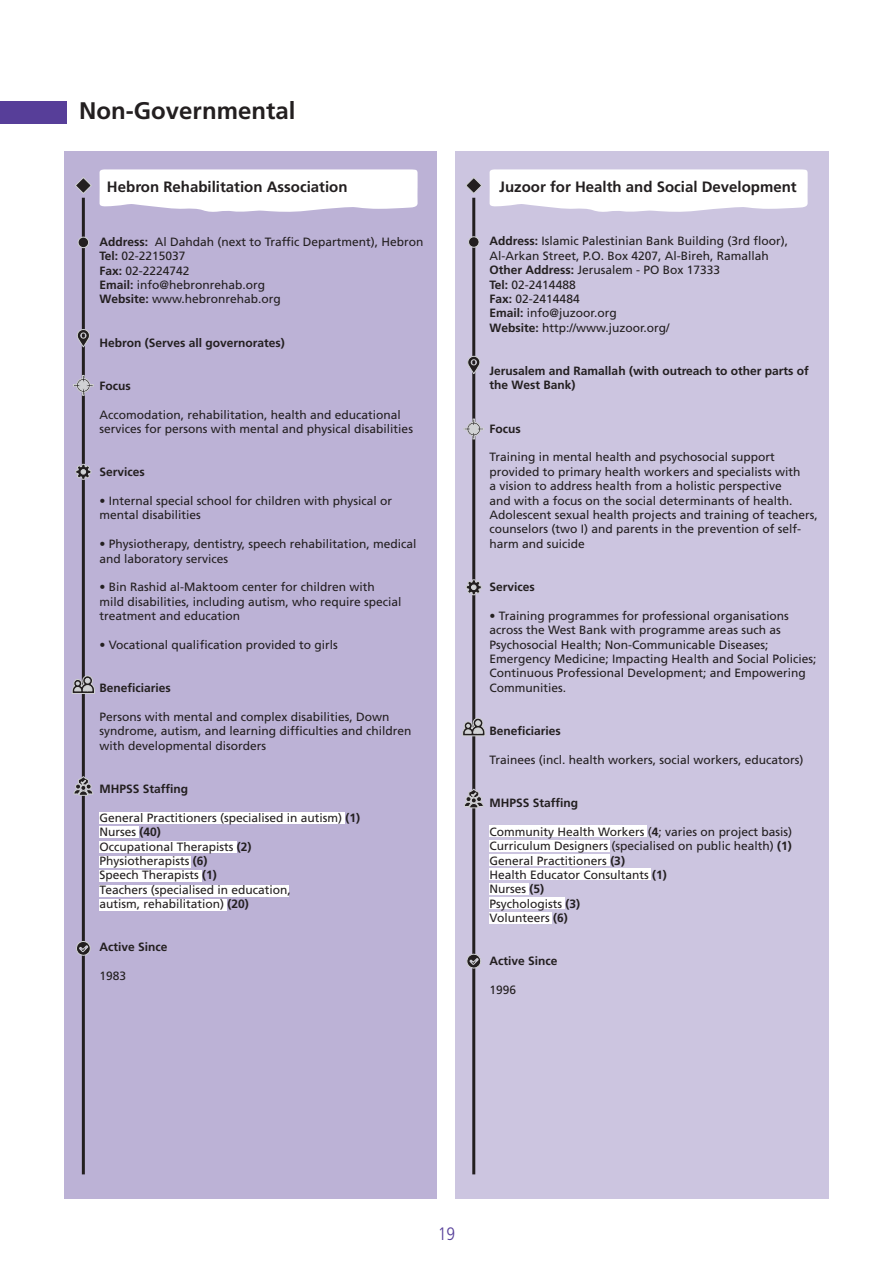
<style>
.page{position:relative;width:893px;height:1263px;background:#fff}
.page>*{position:absolute;margin:0;border:0;box-sizing:border-box;transform-origin:0 0}
.t1{font:700 24px "Frutiger LT Std";color:#231f20}
.t2{font:300 condensed 18px "Frutiger LT Std";color:#57409a}
.t3{font:700 15px "Frutiger LT Std";color:#231f20}
.t4{font:12px/14.4px "Frutiger LT Std";color:#231f20}
.t5{font:700 12px/14.4px "Frutiger LT Std";color:#231f20}
.s1{font-weight:700}
</style>
<div class="page">
<div style="left:455px;top:152px;width:374px;height:1047px;background:#ccc5e0"></div>
<div style="left:64px;top:152px;width:373px;height:1047px;background:#bcb2d6"></div>
<hr style="left:82px;top:198px;width:3px;height:976px;background:#231f20">
<hr style="left:472px;top:198px;width:3px;height:976px;background:#231f20">
<svg style="left:75px;top:177px;width:17px;height:17px"></svg>
<svg style="left:466px;top:177px;width:16px;height:17px"></svg>
<svg style="left:100px;top:169px;width:318px;height:43px"></svg>
<svg style="left:490px;top:169px;width:318px;height:43px"></svg>
<div style="left:78px;top:237px;width:11px;height:11px;background:#231f20;border-radius:50%"></div>
<div style="left:78px;top:237px;width:11px;height:11px;border:1px solid #d1d2d4;border-radius:50%"></div>
<div style="left:468px;top:237px;width:11px;height:10px;background:#231f20;border-radius:50%"></div>
<div style="left:468px;top:236px;width:11px;height:12px;border:1px solid #d1d2d4;border-radius:50%"></div>
<svg style="left:467px;top:356px;width:13px;height:19px"></svg>
<div style="left:489px;top:825px;width:157px;height:12px;background:#fff"></div>
<div style="left:489px;top:840px;width:121px;height:11px;background:#fff"></div>
<div style="left:489px;top:854px;width:121px;height:12px;background:#fff"></div>
<div style="left:489px;top:869px;width:162px;height:11px;background:#fff"></div>
<div style="left:489px;top:883px;width:40px;height:11px;background:#fff"></div>
<div style="left:489px;top:898px;width:75px;height:11px;background:#fff"></div>
<div style="left:489px;top:912px;width:63px;height:11px;background:#fff"></div>
<svg style="left:463px;top:419px;width:21px;height:20px"></svg>
<svg style="left:462px;top:718px;width:23px;height:26px"></svg>
<div style="left:0;top:101px;width:66px;height:23px;background:#573e99"></div>
<svg style="left:466px;top:575px;width:16px;height:20px"></svg>
<svg style="left:464px;top:788px;width:20px;height:32px"></svg>
<svg style="left:466px;top:945px;width:15px;height:24px"></svg>
<svg style="left:77px;top:329px;width:13px;height:19px"></svg>
<div style="left:99px;top:812px;width:246px;height:11px;background:#fff"></div>
<div style="left:99px;top:827px;width:40px;height:11px;background:#fff"></div>
<div style="left:99px;top:841px;width:138px;height:11px;background:#fff"></div>
<div style="left:99px;top:856px;width:92px;height:11px;background:#fff"></div>
<div style="left:99px;top:870px;width:103px;height:12px;background:#fff"></div>
<div style="left:99px;top:885px;width:190px;height:11px;background:#fff"></div>
<div style="left:99px;top:899px;width:128px;height:12px;background:#fff"></div>
<svg style="left:73px;top:375px;width:21px;height:21px"></svg>
<svg style="left:72px;top:675px;width:23px;height:27px"></svg>
<svg style="left:75px;top:460px;width:16px;height:20px"></svg>
<svg style="left:73px;top:775px;width:20px;height:32px"></svg>
<svg style="left:76px;top:932px;width:15px;height:24px"></svg>
<h1 class="t1" style="left:79px;top:96px;width:218px">Non-Governmental</h1>
<p class="t3" style="left:107px;top:178px;width:242px">Hebron Rehabilitation Association</p>
<p class="t3" style="left:499px;top:178px;width:299px">Juzoor for Health and Social Development</p>
<p class="t4" style="left:155px;top:234px;width:270px">Al Dahdah (next to Traffic Department ,) Hebron</p>
<p class="t4" style="left:100px;top:234px;width:183px"><span class="s1">Address:<br>Tel:</span> 02-2215037<br><span class="s1">Fax:</span> 02-2224742<br><span class="s1">Email:</span> info@hebronrehab.org<br><span class="s1">Website:</span> www.hebronrehab.org</p>
<p class="t5" style="left:100px;top:335px;width:187px">Hebron (Serves all governorates(</p>
<p class="t5" style="left:100px;top:378px;width:33px">Focus</p>
<p class="t4" style="left:100px;top:407px;width:315px">Accomodation, rehabilitation, health and educational services for persons with mental and physical disabilities</p>
<p class="t5" style="left:100px;top:465px;width:47px">Services</p>
<p class="t4" style="left:100px;top:494px;width:294px">• Internal special school for children with physical or mental disabilities</p>
<p class="t4" style="left:100px;top:537px;width:318px">• Physiotherapy, dentistry, speech rehabilitation, medical and laboratory services</p>
<p class="t4" style="left:100px;top:580px;width:304px">• Bin Rashid al-Maktoom center for children with mild disabilities, including autism, who require special treatment and education</p>
<p class="t4" style="left:100px;top:638px;width:240px">• Vocational qualification provided to girls</p>
<p class="t5" style="left:100px;top:681px;width:73px">Beneficiaries</p>
<p class="t4" style="left:100px;top:710px;width:313px">Persons with mental and complex disabilities, Down syndrome, autism, and learning difficulties and children with developmental disorders</p>
<p class="t5" style="left:100px;top:782px;width:90px">MHPSS Staffing</p>
<p class="t4" style="left:100px;top:810px;width:262px">General Practitioners (specialised in autism <span class="s1">(1)</span>(<br>Nurses <span class="s1">)40(<br></span>Occupational Therapists <span class="s1">(2)<br></span>Physiotherapists <span class="s1">(6)<br></span>Speech Therapists <span class="s1">(1)<br></span>Teachers (specialised in education,<br>autism, rehabilitation <span class="s1">)</span>( <span class="s1">20(</span></p>
<p class="t5" style="left:100px;top:940px;width:70px">Active Since</p>
<p class="t4" style="left:100px;top:969px;width:28px">1983</p>
<p class="t4" style="left:490px;top:234px;width:300px"><span class="s1">Address:</span> Islamic Palestinian Bank Building (3rd floor ,( Al-Arkan Street O. P, . Box 4207, Al-Bireh, Ramallah <span class="s1">Other Address:</span> Jerusalem - PO Box 17333<br><span class="s1">Tel:</span> 02-2414488<br><span class="s1">Fax:</span> 02-2414484<br><span class="s1">Email:</span> info@juzoor.org<br><span class="s1">Website:</span> http://www.juzoor.org/</p>
<p class="t5" style="left:490px;top:364px;width:321px">Jerusalem and Ramallah (with outreach to other parts of the West Bank(</p>
<p class="t5" style="left:490px;top:421px;width:33px">Focus</p>
<p class="t4" style="left:490px;top:450px;width:330px">Training in mental health and psychosocial support provided to primary health workers and specialists with<br>a vision to address health from a holistic perspective<br>and with a focus on the social determinants of health.<br>Adolescent sexual health projects and training of teachers,</p>
<p class="t4" style="left:490px;top:536px;width:97px">harm and suicide</p>
<p class="t4" style="left:490px;top:522px;width:313px">counselors (two I) and parents in the prevention of self-</p>
<p class="t5" style="left:490px;top:580px;width:47px">Services</p>
<p class="t4" style="left:490px;top:608px;width:328px">• Training programmes for professional organisations across the West Bank with programme areas such as Psychosocial Health; Non-Communicable Diseases; Emergency Medicine; Impacting Health and Social Policies; Continuous Professional Development; and Empowering Communities.</p>
<p class="t5" style="left:490px;top:724px;width:73px">Beneficiaries</p>
<p class="t4" style="left:490px;top:752px;width:315px">Trainees (incl. health workers, social workers, educators(</p>
<p class="t5" style="left:490px;top:796px;width:90px">MHPSS Staffing</p>
<p class="t4" style="left:490px;top:824px;width:304px">Community Health Workers (<span class="s1">4</span>; varies on project basis(<br>Curriculum Designers (specialised on public health <span class="s1">(1)</span>(<br>General Practitioners <span class="s1">(3)<br></span>Health Educator Consultants <span class="s1">(1)<br></span>Nurses <span class="s1">(5)<br></span>Psychologists <span class="s1">(3)<br></span>Volunteers <span class="s1">(6)</span></p>
<p class="t5" style="left:490px;top:954px;width:70px">Active Since</p>
<p class="t4" style="left:490px;top:983px;width:28px">1996</p>
<h2 class="t2" style="left:438px;top:1224px;width:19px">19</h2>
</div>
